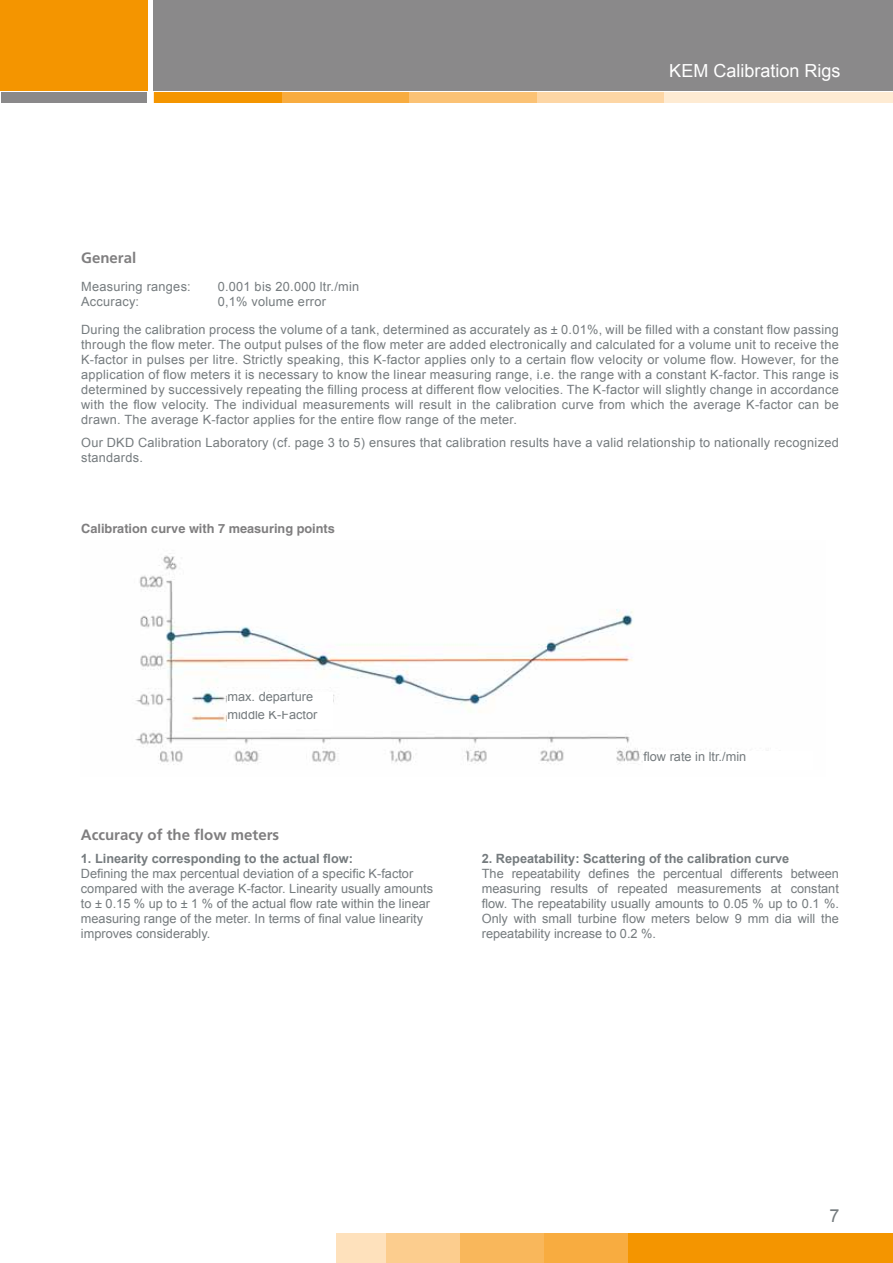
<style>
.page{position:relative;width:893px;height:1263px;background:#fff}
.page>*{position:absolute;margin:0;border:0;box-sizing:border-box;transform-origin:0 0}
.t1{font:18px "Arial";color:#fff}
.t2{font:18px "Arial";color:#757b7e}
.t3{font:700 15px "Frutiger";color:#7f7e7f}
.t4{font:12.75px/15px "Arial";letter-spacing:.02em;color:#757b7e}
.t5{font:12.75px/15px "Arial";color:#757b7e}
.t6{font:700 12.75px "Arial";color:#757b7e}
.t7{font:700 12.75px "Helvetica";color:#7f7e7f}
</style>
<div class="page">
<div style="left:154px;top:0;width:739px;height:90px;background:#8a898a"></div>
<div style="left:154px;top:92px;width:739px;height:11px;background:#feebd3"></div>
<div style="left:536px;top:92px;width:128px;height:11px;background:#fdd6a5"></div>
<div style="left:409px;top:92px;width:127px;height:11px;background:#fbc275"></div>
<div style="left:281px;top:92px;width:128px;height:11px;background:#f8ac40"></div>
<div style="left:154px;top:92px;width:127px;height:11px;background:#f49500"></div>
<div style="left:0;top:0;width:147px;height:90px;background:#f49500"></div>
<div style="left:1px;top:92px;width:146px;height:11px;background:#8a898a"></div>
<div style="left:337px;top:1233px;width:556px;height:30px;background:#fee1bc"></div>
<div style="left:386px;top:1233px;width:507px;height:30px;background:#fccd8e"></div>
<div style="left:461px;top:1233px;width:432px;height:30px;background:#f9b75b"></div>
<div style="left:544px;top:1233px;width:349px;height:30px;background:#f8ac40"></div>
<div style="left:629px;top:1233px;width:264px;height:30px;background:#f49500"></div>
<img style="left:135px;top:553px;width:586px;height:212px">
<div style="left:227px;top:710px;width:106px;height:18px;background:#fff"></div>
<div style="left:227px;top:692px;width:106px;height:18px;background:#fff"></div>
<div style="left:643px;top:752px;width:170px;height:18px;background:#fff"></div>
<h1 class="t1" style="left:669px;top:59px;width:173px">KEM Calibration Rigs</h1>
<p class="t3" style="left:81px;top:249px;width:57px">General</p>
<p class="t4" style="left:81px;top:279px;width:111px">Measuring ranges:</p>
<p class="t4" style="left:218px;top:279px;width:143px">0.001 bis 20.000 ltr./min</p>
<p class="t4" style="left:81px;top:294px;width:60px">Accuracy:</p>
<p class="t4" style="left:81px;top:288px;width:759px;line-height:27.8px;text-indent:137px">0,1% volume error<br>During the calibration process the volume of a tank, determined as accurately as ± 0.01%, will be filled with a constant flow passing</p>
<p class="t4" style="left:81px;top:337px;width:759px;text-align:justify">through the flow meter. The output pulses of the flow meter are added electronically and calculated for a volume unit to receive the K-factor in pulses per litre. Strictly speaking, this K-factor applies only to a certain flow velocity or volume flow. However, for the application of flow meters it is necessary to know the linear measuring range, i.e. the range with a constant K-factor. This range is determined by successively repeating the filling process at different flow velocities. The K-factor will slightly change in accordance with the flow velocity. The individual measurements will result in the calibration curve from which the average K-factor can be drawn. The average K-factor applies for the entire flow range of the meter.</p>
<p class="t4" style="left:81px;top:435px;width:759px">Our DKD Calibration Laboratory (cf. page 3 to 5) ensures that calibration results have a valid relationship to nationally recognized standards.</p>
<p class="t7" style="left:81px;top:521px;width:255px">Calibration curve with 7 measuring points</p>
<p class="t5" style="left:227px;top:689px;width:87px">max. departure</p>
<p class="t5" style="left:227px;top:708px;width:91px">middle K-Factor</p>
<p class="t3" style="left:81px;top:826px;width:200px">Accuracy of the flow meters</p>
<p class="t6" style="left:81px;top:850px;width:274px">1. Linearity corresponding to the actual flow:</p>
<p class="t5" style="left:81px;top:866px;width:354px">Defining the max percentual deviation of a specific K-factor compared with the average K-factor. Linearity usually amounts to ± 0.15 % up to ± 1 % of the actual flow rate within the linear measuring range of the meter. In terms of final value linearity improves considerably.</p>
<p class="t5" style="left:643px;top:749px;width:104px">flow rate in ltr./min</p>
<p class="t6" style="left:482px;top:850px;width:309px">2. Repeatability: Scattering of the calibration curve</p>
<p class="t4" style="left:482px;top:866px;width:359px;text-align:justify">The repeatability defines the percentual differents between measuring results of repeated measurements at constant flow. The repeatability usually amounts to 0.05 % up to 0.1 %.<br>Only with small turbine flow meters below 9 mm dia will the repeatability increase to 0.2 %.</p>
<h1 class="t2" style="left:829px;top:1204px;width:12px">7</h1>
</div>
